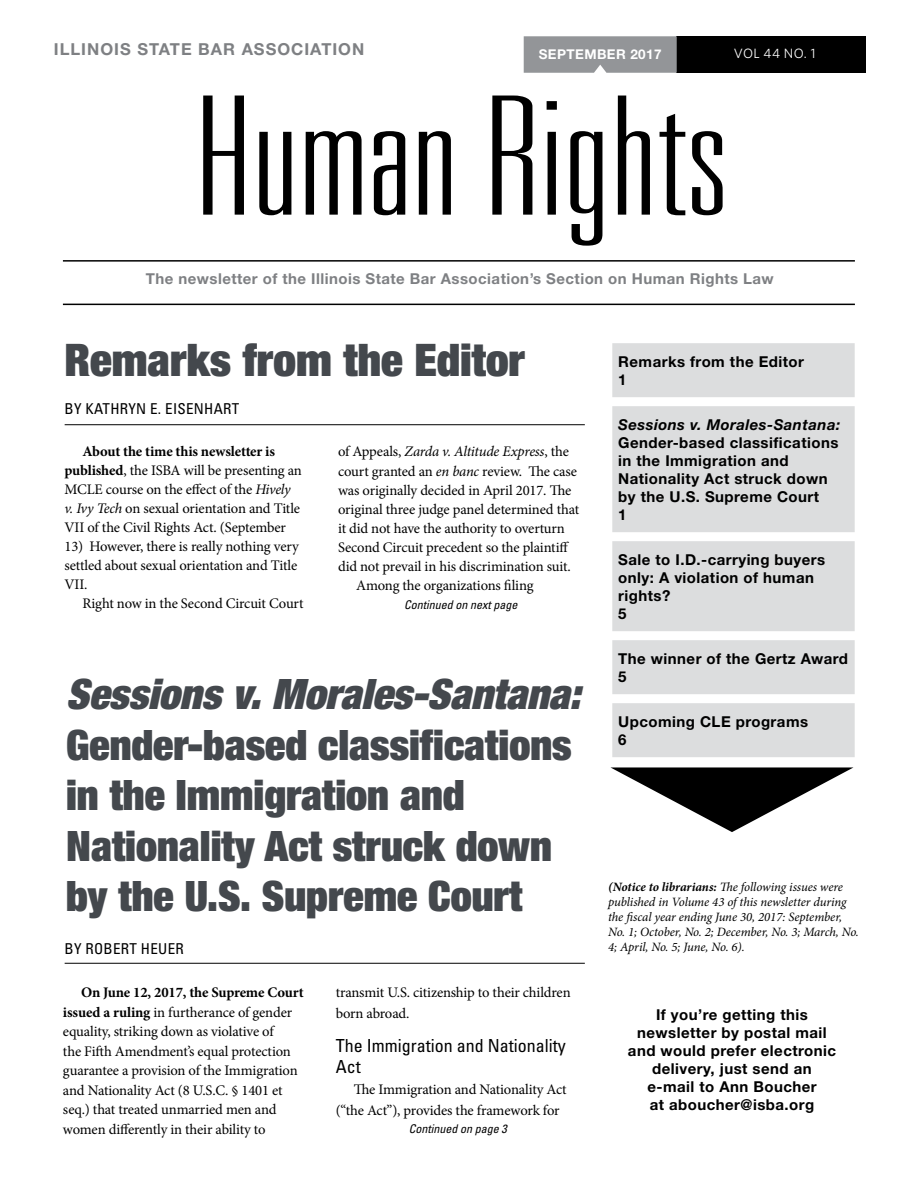
<style>
.page{position:relative;width:918px;height:1188px;background:#fff}
.page>*{position:absolute;margin:0;border:0;box-sizing:border-box;transform-origin:0 0}
.t1{font:100 ultra-condensed 165px "Univers LT Std";color:#000;scale:1.41 1}
.t2{font:900 condensed 45px "Helvetica Neue LT Std";color:#44484d}
.t3{font:900 condensed 42px/50.4px "Helvetica Neue LT Std";color:#44484d}
.t4{font:italic 900 condensed 42px "Helvetica Neue LT Std";color:#44484d}
.t5{font:condensed 18px/20.9px "Univers LT Std";color:#000}
.t6{font:700 16.5px "Helvetica Neue LT Std";letter-spacing:.06em;color:#7e8083}
.t7{font:700 15px/18px "Helvetica Neue LT Std";letter-spacing:.03em;color:#000}
.t8{font:700 15px "Helvetica Neue LT Std";letter-spacing:.03em;color:#7e8083}
.t9{font:condensed 15px "Univers LT Std";letter-spacing:.02em;color:#000}
.t10{font:italic 700 15px "Helvetica Neue LT Std";letter-spacing:.03em;color:#000}
.t11{font:14.7px/19.5px "Minion Pro";letter-spacing:-.01em;color:#000}
.t12{font:italic 14.7px "Minion Pro";letter-spacing:-.02em;color:#000}
.t13{font:700 13.5px "Helvetica Neue LT Std";letter-spacing:.03em;color:#fff}
.t14{font:13.5px "Whitney";letter-spacing:.03em;color:#fff}
.t15{font:italic 12.75px/15px "Minion Pro";letter-spacing:-.01em;color:#000}
.t16{font:italic condensed 12px "Univers LT Std";color:#000}
.s1{font-weight:700}
.s2{font-style:italic}
.s3{font-style:normal}
</style>
<div class="page">
<div style="left:677px;top:36px;width:189px;height:37px;background:#000"></div>
<div style="left:524px;top:36px;width:153px;height:37px;background:#939598"></div>
<hr style="left:63px;top:260px;width:792px;height:2px;background:#000">
<hr style="left:63px;top:304px;width:792px;height:1px;background:#000">
<hr style="left:65px;top:424px;width:520px;height:1px;background:#000">
<hr style="left:65px;top:963px;width:520px;height:1px;background:#000">
<svg style="left:610px;top:767px;width:244px;height:65px"></svg>
<div style="left:612px;top:343px;width:243px;height:54px;background:#dcddde"></div>
<div style="left:612px;top:406px;width:243px;height:126px;background:#dcddde"></div>
<div style="left:612px;top:541px;width:243px;height:90px;background:#dcddde"></div>
<div style="left:612px;top:640px;width:243px;height:54px;background:#dcddde"></div>
<div style="left:612px;top:703px;width:243px;height:54px;background:#dcddde"></div>
<p class="t6" style="left:54px;top:39px;width:312px">ILLINOIS STATE BAR ASSOCIATION</p>
<p class="t13" style="left:539px;top:46px;width:124px">SEPTEMBER 2017</p>
<p class="t14" style="left:734px;top:45px;width:83px">VOL 44 NO. 1</p>
<h1 class="t1" style="left:196px;top:72px;width:378px">Human Rights</h1>
<p class="t8" style="left:146px;top:269px;width:630px">The newsletter of the Illinois State Bar Association’s Section on Human Rights Law</p>
<h2 class="t2" style="left:64px;top:331px;width:462px">Remarks from the Editor</h2>
<p class="t9" style="left:65px;top:399px;width:176px">BY KATHRYN E. EISENHART</p>
<p class="t11" style="left:64px;top:442px;width:239px;line-height:18.9px;text-indent:18px"><span class="s1">About the time this newsletter is published</span>, the ISBA will be presenting an MCLE course on the effect of the <span class="s2">Hively v. Ivy Tech</span> on sexual orientation and Title VII of the Civil Rights Act. (September</p>
<p class="t11" style="left:64px;top:537px;width:236px;line-height:18.9px;text-align:justify">13) However, there is really nothing very settled about sexual orientation and Title VII.</p>
<p class="t11" style="left:82px;top:593px;width:223px">Right now in the Second Circuit Court</p>
<p class="t12" style="left:338px;top:442px;width:232px"><span class="s3">of Appeals,</span> Zarda v. Altitude Express<span class="s3">, the</span></p>
<p class="t11" style="left:338px;top:461px;width:240px">court granted an <span class="s2">en banc</span> review. The case</p>
<p class="t11" style="left:338px;top:480px;width:235px">was originally decided in April 2017. The</p>
<p class="t11" style="left:338px;top:499px;width:243px">original three judge panel determined that</p>
<p class="t11" style="left:338px;top:519px;width:228px">it did not have the authority to overturn</p>
<p class="t11" style="left:338px;top:538px;width:232px">Second Circuit precedent so the plaintiff</p>
<p class="t11" style="left:338px;top:557px;width:234px">did not prevail in his discrimination suit.</p>
<p class="t11" style="left:356px;top:576px;width:179px">Among the organizations filing</p>
<p class="t16" style="left:404px;top:597px;width:115px">Continued on next page</p>
<h3 class="t4" style="left:66px;top:668px;width:516px">Sessions v. Morales-Santana:</h3>
<h3 class="t3" style="left:66px;top:719px;width:507px">Gender-based classifications in the Immigration and<br>Nationality Act struck down by the U.S. Supreme Court</h3>
<p class="t9" style="left:65px;top:939px;width:121px">BY ROBERT HEUER</p>
<p class="t11" style="left:63px;top:983px;width:242px;text-indent:18px"><span class="s1">On June 12, 2017, the Supreme Court issued a ruling</span> in furtherance of gender equality, striking down as violative of<br>the Fifth Amendment’s equal protection guarantee a provision of the Immigration and Nationality Act (8 U.S.C. § 1401 et seq.) that treated unmarried men and women differently in their ability to</p>
<p class="t11" style="left:336px;top:982px;width:237px;line-height:20.9px">transmit U.S. citizenship to their children born abroad.</p>
<p class="t5" style="left:336px;top:1035px;width:231px">The Immigration and Nationality<br>Act</p>
<p class="t11" style="left:336px;top:1079px;width:233px;line-height:20.9px;text-indent:18px">The Immigration and Nationality Act (“the Act”), provides the framework for</p>
<p class="t16" style="left:409px;top:1121px;width:99px">Continued on page 3</p>
<p class="t7" style="left:618px;top:353px;width:187px">Remarks from the Editor<br>1</p>
<p class="t10" style="left:618px;top:416px;width:224px">Sessions v. Morales-Santana:</p>
<p class="t7" style="left:618px;top:434px;width:222px">Gender-based classifications in the Immigration and<br>Nationality Act struck down by the U.S. Supreme Court<br>1</p>
<p class="t7" style="left:618px;top:551px;width:208px">Sale to I.D.-carrying buyers only: A violation of human rights?<br>5</p>
<p class="t7" style="left:618px;top:650px;width:231px">The winner of the Gertz Award<br>5</p>
<p class="t7" style="left:618px;top:713px;width:191px">Upcoming CLE programs<br>6</p>
<p class="t15" style="left:608px;top:879px;width:252px"><span class="s1">(Notice to librarians:</span> The following issues were published in Volume 43 of this newsletter during the fiscal year ending June 30, 2017: September, No. 1; October, No. 2; December, No. 3; March, No.<br>4; April, No. 5; June, No. 6).</p>
<p class="t7" style="left:628px;top:1005px;width:210px;text-align:center">If you’re getting this newsletter by postal mail and would prefer electronic delivery, just send an e-mail to Ann Boucher<br>at aboucher@isba.org</p>
</div>
